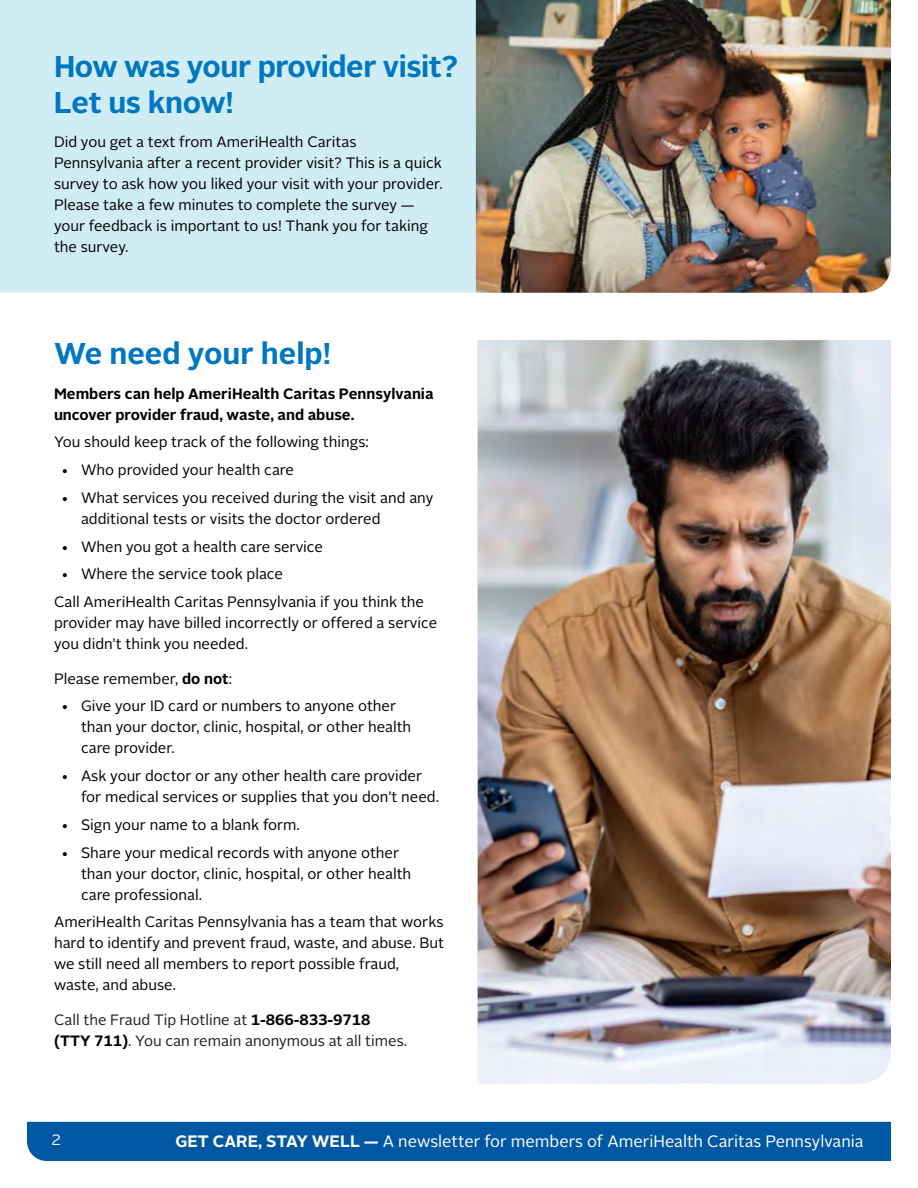
<style>
.page{position:relative;width:918px;height:1188px;background:#fff}
.page>*{position:absolute;margin:0;border:0;box-sizing:border-box;transform-origin:0 0}
.Header_Spanned{font:700 30px/36px "Alright Sans";letter-spacing:-.015em;color:#0077c1}
.t1{font:16.5px "Alright Sans";color:#fff}
.body_copy{font:15px/21px "Alright Sans";color:#000}
.Bullet_1{font:15px/21px "Alright Sans";color:#000}
.Body_Copy_over_bullets{font:700 15px/21px "Alright Sans";color:#000}
.body_copy-2{font:15px/21px "Alright Sans";color:#211d1e}
.Body_Copy_over_bullets-2{font:15px "Alright Sans";color:#000}
.t2{font:15px "Alright Sans";color:#fff}
.s1{font-weight:700}
.s2{font-weight:700;color:#000}
</style>
<div class="page">
<div style="left:27px;top:1122px;width:864px;height:39px;background:#0058a4"></div>
<div style="left:0;top:0;width:476px;height:293px;background:#d0edf6"></div>
<img style="left:476px;top:0;width:415px;height:293px">
<img style="left:478px;top:340px;width:413px;height:743px">
<p class="Header_Spanned" style="left:54px;top:48px;width:406px">How was your provider visit?<br>Let us know!</p>
<p class="body_copy" style="left:54px;top:132px;width:390px">Did you get a text from AmeriHealth Caritas Pennsylvania after a recent provider visit? This is a quick survey to ask how you liked your visit with your provider.<br>Please take a few minutes to complete the survey — your feedback is important to us! Thank you for taking the survey.</p>
<p class="Header_Spanned" style="left:54px;top:336px;width:279px">We need your help!</p>
<p class="Body_Copy_over_bullets" style="left:54px;top:383px;width:381px">Members can help AmeriHealth Caritas Pennsylvania uncover provider fraud, waste, and abuse.</p>
<p class="Body_Copy_over_bullets-2" style="left:54px;top:432px;width:316px">You should keep track of the following things:</p>
<p class="Bullet_1" style="left:61px;top:460px;width:235px">• Who provided your health care</p>
<p class="Bullet_1" style="left:81px;top:487px;width:354px;text-indent:-20px">• What services you received during the visit and any additional tests or visits the doctor ordered</p>
<p class="Bullet_1" style="left:61px;top:536px;width:264px">• When you got a health care service</p>
<p class="Bullet_1" style="left:61px;top:564px;width:224px">• Where the service took place</p>
<p class="body_copy" style="left:54px;top:592px;width:385px">Call AmeriHealth Caritas Pennsylvania if you think the provider may have billed incorrectly or offered a service you didn’t think you needed.</p>
<p class="Body_Copy_over_bullets-2" style="left:54px;top:668px;width:180px">Please remember, <span class="s1">do not</span>:</p>
<p class="Bullet_1" style="left:81px;top:696px;width:332px;text-indent:-20px">• Give your ID card or numbers to anyone other than your doctor, clinic, hospital, or other health care provider.</p>
<p class="Bullet_1" style="left:81px;top:766px;width:359px;text-indent:-20px">• Ask your doctor or any other health care provider for medical services or supplies that you don’t need.</p>
<p class="Bullet_1" style="left:61px;top:814px;width:241px">• Sign your name to a blank form.</p>
<p class="Bullet_1" style="left:81px;top:842px;width:332px;text-indent:-20px">• Share your medical records with anyone other than your doctor, clinic, hospital, or other health care professional.</p>
<p class="body_copy" style="left:54px;top:912px;width:391px">AmeriHealth Caritas Pennsylvania has a team that works hard to identify and prevent fraud, waste, and abuse. But we still need all members to report possible fraud, waste, and abuse.</p>
<p class="body_copy-2" style="left:54px;top:1009px;width:355px">Call the Fraud Tip Hotline at <span class="s2">1-866-833-9718 (TTY 711)</span>. You can remain anonymous at all times.</p>
<p class="t2" style="left:52px;top:1130px;width:11px">2</p>
<p class="t1" style="left:175px;top:1130px;width:690px"><span class="s1">GET CARE, STAY WELL —</span> A newsletter for members of AmeriHealth Caritas Pennsylvania</p>
</div>
